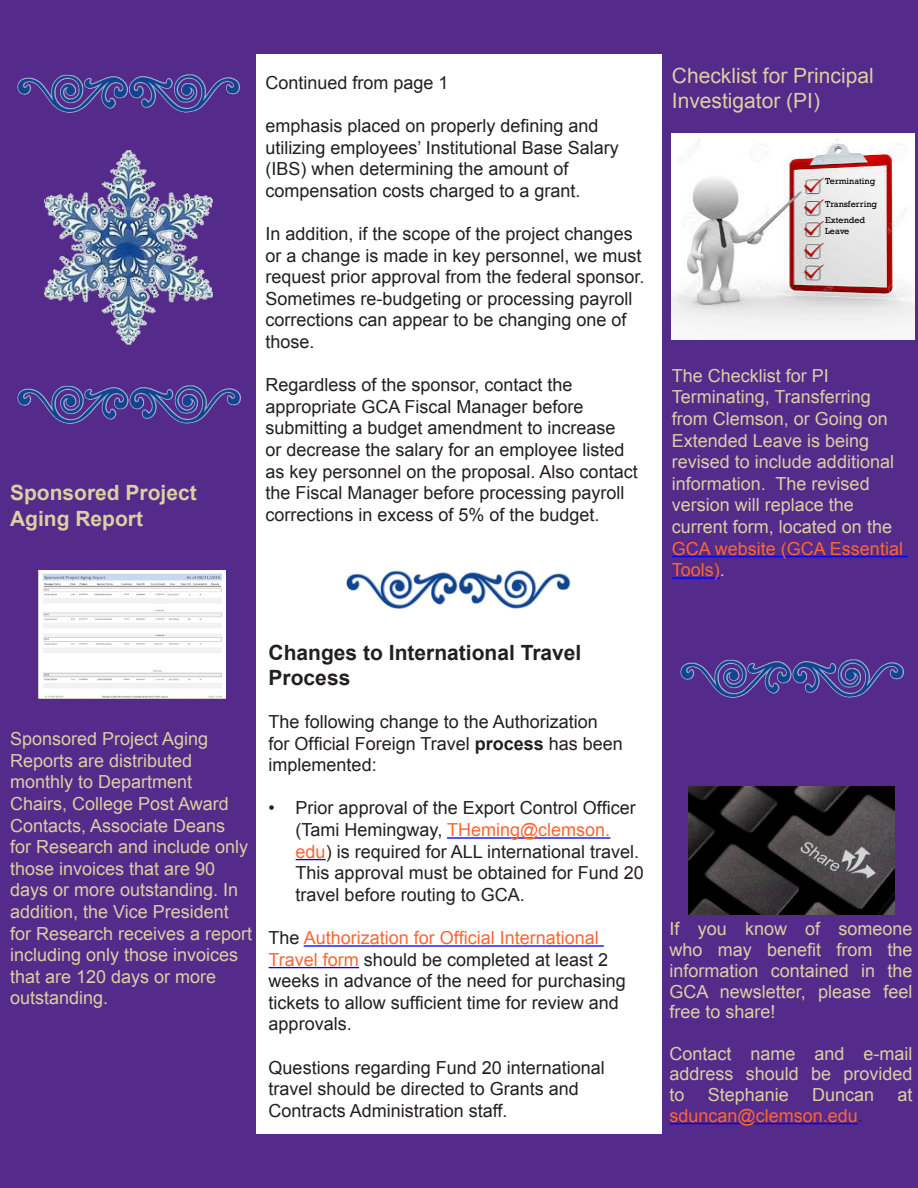
<style>
.page{position:relative;width:918px;height:1188px;background:#fff}
.page>*{position:absolute;margin:0;border:0;box-sizing:border-box;transform-origin:0 0}
.t1{font:21px/25.2px "Arial";color:#dad0a1}
.t2{font:700 21px/25.2px "Arial";color:#231f20}
.t3{font:700 21px/25.2px "Arial";color:#dad0a1}
.t4{font:18px/21.6px "Arial";color:#231f20}
.t5{font:18px/21.6px "Arial";color:#dad0a1;text-align:justify}
.t6{font:18px "Arial";color:#fc6632}
.t7{font:9px/10.8px "Rockwell";color:#000}
.s1{font-weight:700}
.s2{color:#fc6632}
.s3{color:#231f20}
</style>
<div class="page">
<div style="left:0;top:0;width:256px;height:1188px;background:#542a8b"></div>
<div style="left:662px;top:0;width:256px;height:1188px;background:#542a8b"></div>
<div style="left:0;top:0;width:918px;height:54px;background:#542a8b"></div>
<div style="left:0;top:1134px;width:913px;height:54px;background:#542a8b"></div>
<hr style="left:670px;top:1123px;width:188px;height:1px;background:#00f">
<img style="left:688px;top:787px;width:206px;height:128px">
<hr style="left:672px;top:556px;width:236px;height:1px;background:#00f">
<hr style="left:672px;top:578px;width:48px;height:1px;background:#00f">
<img style="left:672px;top:133px;width:242px;height:207px">
<img style="left:39px;top:571px;width:187px;height:128px">
<hr style="left:447px;top:837px;width:163px;height:2px;background:#00f">
<hr style="left:296px;top:859px;width:30px;height:1px;background:#00f">
<hr style="left:304px;top:945px;width:300px;height:2px;background:#00f">
<hr style="left:269px;top:967px;width:90px;height:1px;background:#00f">
<img style="left:44px;top:150px;width:169px;height:195px">
<img style="left:346px;top:570px;width:225px;height:39px">
<img style="left:680px;top:659px;width:224px;height:39px">
<img style="left:17px;top:74px;width:223px;height:39px">
<img style="left:17px;top:385px;width:224px;height:39px">
<p class="t3" style="left:10px;top:481px;width:188px">Sponsored Project<br>Aging Report</p>
<p class="t4" style="left:265px;top:72px;width:185px">Continued from page 1</p>
<p class="t4" style="left:265px;top:115px;width:355px">emphasis placed on properly defining and utilizing employees’ Institutional Base Salary (IBS) when determining the amount of compensation costs charged to a grant.</p>
<p class="t4" style="left:265px;top:223px;width:381px">In addition, if the scope of the project changes or a change is made in key personnel, we must request prior approval from the federal sponsor.<br>Sometimes re-budgeting or processing payroll corrections can appear to be changing one of those.</p>
<p class="t4" style="left:265px;top:374px;width:374px">Regardless of the sponsor, contact the appropriate GCA Fiscal Manager before submitting a budget amendment to increase<br>or decrease the salary for an employee listed as key personnel on the proposal. Also contact the Fiscal Manager before processing payroll corrections in excess of 5% of the budget.</p>
<p class="t5" style="left:10px;top:728px;width:244px;text-align:left">Sponsored Project Aging<br>Reports are distributed monthly to Department<br>Chairs, College Post Award<br>Contacts, Associate Deans<br>for Research and include only those invoices that are 90 days or more outstanding. In addition, the Vice President for Research receives a report including only those invoices that are 120 days or more outstanding.</p>
<p class="t2" style="left:269px;top:640px;width:314px">Changes to International Travel<br>Process</p>
<p class="t4" style="left:269px;top:711px;width:356px">The following change to the Authorization for Official Foreign Travel <span class="s1">process</span> has been implemented:</p>
<p class="t4" style="left:296px;top:798px;width:350px;text-indent:-27px">• Prior approval of the Export Control Officer (Tami Hemingway, <span class="s2">THeming@clemson. edu</span>) is required for ALL international travel.<br>This approval must be obtained for Fund 20 travel before routing to GCA.</p>
<p class="t4" style="left:269px;top:927px;width:359px">The <span class="s2">Authorization for Official International Travel form</span> should be completed at least 2 weeks in advance of the need for purchasing tickets to allow sufficient time for review and approvals.</p>
<p class="t4" style="left:269px;top:1057px;width:338px">Questions regarding Fund 20 international travel should be directed to Grants and<br>Contracts Administration staff.</p>
<p class="t1" style="left:672px;top:63px;width:203px">Checklist for Principal<br>Investigator (PI)</p>
<p class="t7" style="left:825px;top:176px;width:52px">Terminating</p>
<p class="t7" style="left:825px;top:199px;width:53px">Transferring</p>
<p class="t7" style="left:825px;top:215px;width:42px">Extended<br>Leave</p>
<p class="t5" style="left:672px;top:365px;width:233px;text-align:left">The Checklist for PI<br>Terminating, Transferring from Clemson, or Going on<br>Extended Leave is being revised to include additional information. The revised version will replace the current form, located on the<br><span class="s2">GCA website (GCA Essential<br>Tools)</span>.</p>
<p class="t5" style="left:670px;top:919px;width:244px;line-height:20.7px">If you know of someone who may benefit from the information contained in the GCA newsletter, please feel free to share!</p>
<p class="t5" style="left:670px;top:1043px;width:244px;line-height:20.7px">Contact name and e-mail address should be provided to</p>
<p class="t5" style="left:708px;top:1084px;width:83px">Stephanie</p>
<p class="t5" style="left:812px;top:1084px;width:64px">Duncan</p>
<p class="t5" style="left:898px;top:1084px;width:17px">at</p>
<p class="t6" style="left:670px;top:1104px;width:195px">sduncan@clemson.edu<span class="s3">.</span></p>
</div>
